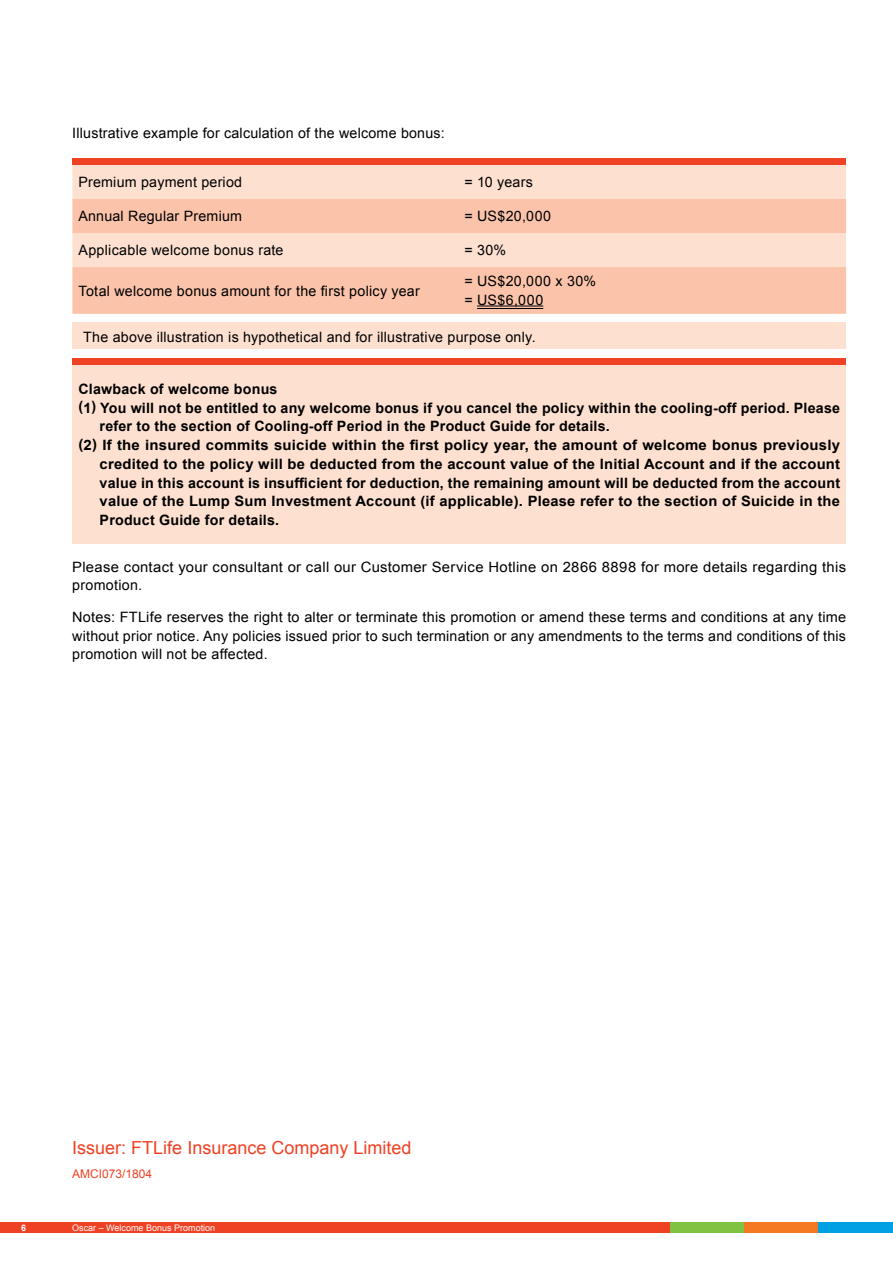
<style>
.page{position:relative;width:893px;height:1263px;background:#fff}
.page>*{position:absolute;margin:0;border:0;box-sizing:border-box;transform-origin:0 0}
.t1{font:18px "Arial";color:#ef4123}
.t2{font:14.25px/18.8px "Arial";letter-spacing:.015em;color:#000;text-align:justify}
.t3{font:700 14.25px "Arial";letter-spacing:.015em;color:#000}
.t4{font:14.25px/18.8px "Arial";letter-spacing:.015em;color:#000;scale:1.04 1}
.t5{font:700 14.25px "Arial";letter-spacing:.015em;color:#000;scale:1.05 1}
.t6{font:700 14.25px "Arial";letter-spacing:.015em;color:#000;scale:1.04 1}
.t7{font:14.25px/18.8px "Arial";letter-spacing:.04em;color:#000}
.t8{font:12px "Arial";color:#ef4123}
.t9{font:9px "Arial";color:#fff}
.t10{font:700 9px "Arial";color:#fff}
</style>
<div class="page">
<div style="left:670px;top:1222px;width:74px;height:11px;background:#80c342"></div>
<div style="left:744px;top:1222px;width:75px;height:11px;background:#f47920"></div>
<div style="left:819px;top:1222px;width:74px;height:11px;background:#00a1e4"></div>
<div style="left:0;top:1222px;width:670px;height:11px;background:#ef4123"></div>
<div style="left:72px;top:159px;width:774px;height:6px;background:#ef4123"></div>
<div style="left:72px;top:165px;width:774px;height:34px;background:#fde0d0"></div>
<svg style="left:72px;top:199px;width:774px;height:115px;background:#fbccb5"></svg>
<hr style="left:477px;top:306px;width:66px;height:1px;background:#000">
<hr style="left:477px;top:308px;width:66px;height:1px;background:#000">
<div style="left:72px;top:359px;width:774px;height:6px;background:#ef4123"></div>
<div style="left:72px;top:365px;width:774px;height:179px;background:#fde0d0"></div>
<div style="left:72px;top:322px;width:774px;height:27px;background:#fde0d0"></div>
<p class="t2" style="left:72px;top:124px;width:374px">Illustrative example for calculation of the welcome bonus:</p>
<p class="t2" style="left:78px;top:173px;width:165px">Premium payment period</p>
<p class="t2" style="left:464px;top:173px;width:70px">= 10 years</p>
<p class="t2" style="left:78px;top:207px;width:165px">Annual Regular Premium</p>
<p class="t2" style="left:464px;top:207px;width:88px">= US$20,000</p>
<p class="t2" style="left:78px;top:241px;width:207px">Applicable welcome bonus rate</p>
<p class="t2" style="left:464px;top:241px;width:43px">= 30%</p>
<p class="t2" style="left:78px;top:281px;width:343px">Total welcome bonus amount for the first policy year</p>
<p class="t7" style="left:464px;top:272px;width:133px">= US$20,000 x 30% = US$6,000</p>
<p class="t2" style="left:83px;top:327px;width:454px">The above illustration is hypothetical and for illustrative purpose only.</p>
<p class="t3" style="left:78px;top:379px;width:201px">Clawback of welcome bonus</p>
<p class="t3" style="left:78px;top:398px;width:763px">(1) You will not be entitled to any welcome bonus if you cancel the policy within the cooling-off period. Please</p>
<p class="t3" style="left:100px;top:417px;width:512px">refer to the section of Cooling-off Period in the Product Guide for details.</p>
<p class="t5" style="left:78px;top:436px;width:727px">(2) If the insured commits suicide within the first policy year, the amount of welcome bonus previously</p>
<p class="t6" style="left:100px;top:454px;width:713px">credited to the policy will be deducted from the account value of the Initial Account and if the account</p>
<p class="t3" style="left:100px;top:473px;width:742px">value in this account is insufficient for deduction, the remaining amount will be deducted from the account</p>
<p class="t3" style="left:100px;top:492px;width:742px">value of the Lump Sum Investment Account (if applicable). Please refer to the section of Suicide in the</p>
<p class="t3" style="left:100px;top:511px;width:181px">Product Guide for details.</p>
<p class="t4" style="left:72px;top:557px;width:746px">Please contact your consultant or call our Customer Service Hotline on 2866 8898 for more details regarding this promotion.</p>
<p class="t2" style="left:72px;top:608px;width:775px">Notes: FTLife reserves the right to alter or terminate this promotion or amend these terms and conditions at any time without prior notice. Any policies issued prior to such termination or any amendments to the terms and conditions of this promotion will not be affected.</p>
<p class="t1" style="left:72px;top:1136px;width:341px">Issuer: FTLife Insurance Company Limited</p>
<p class="t8" style="left:72px;top:1166px;width:82px">AMCI073/1804</p>
<p class="t10" style="left:21px;top:1222px;width:7px">6</p>
<p class="t9" style="left:72px;top:1222px;width:144px">Oscar – Welcome Bonus Promotion</p>
</div>
